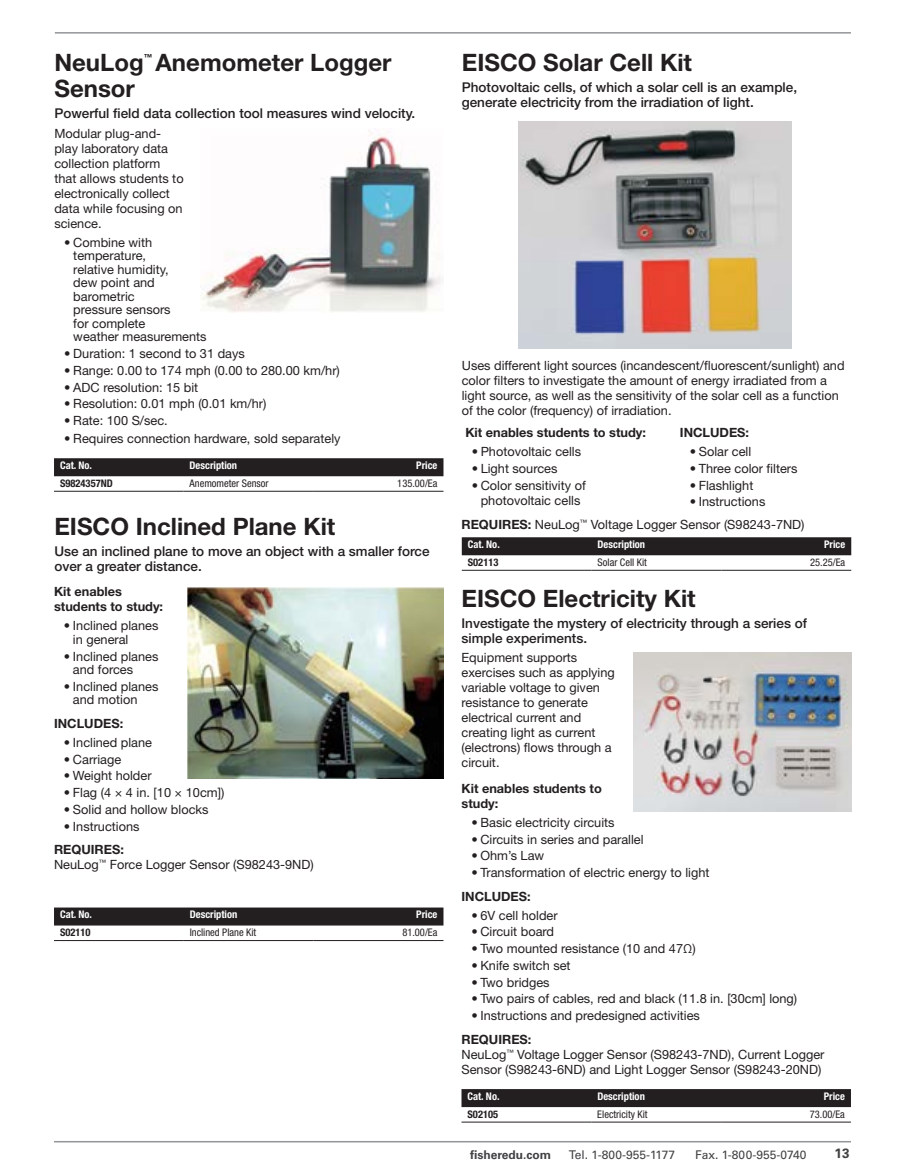
<style>
.page{position:relative;width:905px;height:1175px;background:#fff}
.page>*{position:absolute;margin:0;border:0;box-sizing:border-box;transform-origin:0 0}
.Coupon_Header_P{font:700 24px "Helvetica Neue LT Std";color:#231f20}
.Focus_Statement_P{font:500 13.5px/15px "Helvetica Neue LT Std";color:#231f20}
.t1{font:700 13.5px "Univers LT Std";color:#414042}
.Copy_Intro_P{font:12.75px/15px "Helvetica Neue LT Std";color:#231f20}
.Additional_Info_Copy{font:12.75px/15px "Helvetica Neue LT Std";color:#231f20}
.Copy_Intro_P-2{font:700 12.75px/15px "Helvetica Neue LT Std";color:#231f20}
.Additional_Info_Copy-2{font:700 12.75px "Helvetica Neue LT Std";color:#231f20}
.t2{font:12px "Univers LT Std";color:#414042}
.t3{font:700 12px "Univers LT Std";color:#414042}
.Theader{font:700 condensed 10.5px "Helvetica Neue LT Std";color:#fff}
.Tdata{font:condensed 10.5px "Helvetica Neue LT Std";color:#231f20}
.Tdata-right{font:condensed 10.5px "Helvetica Neue LT Std";color:#231f20}
.Tcatno{font:700 condensed 10.5px "Helvetica Neue LT Std";color:#231f20}
.Theader-right{font:700 condensed 10.5px "Helvetica Neue LT Std";color:#fff}
.Coupon_Header_P-2{font:700 8.4px "Helvetica Neue LT Std";color:#231f20}
.s1{font-weight:700}
</style>
<div class="page">
<hr style="left:54px;top:1140px;width:796px;height:2px;background:#939598">
<hr style="left:55px;top:32px;width:796px;height:2px;background:#939598">
<img style="left:633px;top:653px;width:218px;height:158px">
<img style="left:518px;top:121px;width:273px;height:227px">
<img style="left:188px;top:588px;width:255px;height:191px">
<img style="left:201px;top:130px;width:240px;height:183px">
<div style="left:461px;top:1089px;width:389px;height:18px;background:#231f20"></div>
<hr style="left:461px;top:1121px;width:130px;height:1px;background:#231f20">
<hr style="left:591px;top:1121px;width:130px;height:1px;background:#231f20">
<hr style="left:721px;top:1121px;width:129px;height:1px;background:#231f20">
<div style="left:462px;top:537px;width:389px;height:18px;background:#231f20"></div>
<hr style="left:462px;top:570px;width:129px;height:1px;background:#231f20">
<hr style="left:591px;top:570px;width:130px;height:1px;background:#231f20">
<hr style="left:721px;top:570px;width:130px;height:1px;background:#231f20">
<div style="left:54px;top:907px;width:389px;height:18px;background:#231f20"></div>
<hr style="left:54px;top:940px;width:130px;height:1px;background:#231f20">
<hr style="left:184px;top:940px;width:130px;height:1px;background:#231f20">
<hr style="left:314px;top:940px;width:129px;height:1px;background:#231f20">
<div style="left:54px;top:458px;width:389px;height:18px;background:#231f20"></div>
<hr style="left:54px;top:491px;width:129px;height:1px;background:#231f20">
<hr style="left:183px;top:491px;width:130px;height:1px;background:#231f20">
<hr style="left:313px;top:491px;width:130px;height:1px;background:#231f20">
<p class="Coupon_Header_P" style="left:54px;top:48px;width:91px">NeuLog</p>
<p class="Coupon_Header_P-2" style="left:144px;top:52px;width:10px">™</p>
<p class="Coupon_Header_P" style="left:155px;top:48px;width:237px">Anemometer Logger</p>
<p class="Coupon_Header_P" style="left:54px;top:73px;width:82px">Sensor</p>
<p class="Focus_Statement_P" style="left:54px;top:105px;width:362px">Powerful field data collection tool measures wind velocity.</p>
<p class="Copy_Intro_P" style="left:54px;top:126px;width:131px">Modular plug-and&shy;play laboratory data collection platform that allows students to electronically collect data while focusing on science.</p>
<p class="Copy_Intro_P" style="left:73px;top:235px;width:135px;line-height:13.5px;text-indent:-9px">• Combine with temperature,<br>relative humidity,<br>dew point and barometric<br>pressure sensors<br>for complete<br>weather measurements</p>
<p class="Copy_Intro_P" style="left:64px;top:346px;width:182px">• Duration: 1 second to 31 days</p>
<p class="Copy_Intro_P" style="left:64px;top:362px;width:277px">• Range: 0.00 to 174 mph (0.00 to 280.00 km/hr)</p>
<p class="Copy_Intro_P" style="left:64px;top:379px;width:135px">• ADC resolution: 15 bit</p>
<p class="Copy_Intro_P" style="left:64px;top:396px;width:203px">• Resolution: 0.01 mph (0.01 km/hr)</p>
<p class="Copy_Intro_P" style="left:64px;top:413px;width:105px">• Rate: 100 S/sec.</p>
<p class="Copy_Intro_P" style="left:64px;top:431px;width:278px">• Requires connection hardware, sold separately</p>
<p class="Theader" style="left:60px;top:458px;width:34px">Cat. No.</p>
<p class="Theader" style="left:189px;top:458px;width:49px">Description</p>
<p class="Theader-right" style="left:416px;top:458px;width:23px">Price</p>
<p class="Tcatno" style="left:60px;top:476px;width:54px">S9824357ND</p>
<p class="Tdata" style="left:189px;top:477px;width:81px">Anemometer Sensor</p>
<p class="Tdata-right" style="left:397px;top:477px;width:42px">135.00/Ea</p>
<p class="Coupon_Header_P" style="left:54px;top:511px;width:282px">EISCO Inclined Plane Kit</p>
<p class="Focus_Statement_P" style="left:54px;top:543px;width:376px">Use an inclined plane to move an object with a smaller force over a greater distance.</p>
<p class="Copy_Intro_P-2" style="left:54px;top:584px;width:111px">Kit enables students to study:</p>
<p class="Copy_Intro_P" style="left:73px;top:619px;width:87px;line-height:13.5px;text-indent:-9px">• Inclined planes in general</p>
<p class="Copy_Intro_P" style="left:73px;top:649px;width:87px;line-height:13.5px;text-indent:-9px">• Inclined planes and forces</p>
<p class="Copy_Intro_P" style="left:73px;top:679px;width:87px;line-height:13.5px;text-indent:-9px">• Inclined planes and motion</p>
<p class="Additional_Info_Copy-2" style="left:54px;top:715px;width:71px">INCLUDES:</p>
<p class="Copy_Intro_P" style="left:64px;top:734px;width:90px">• Inclined plane</p>
<p class="Copy_Intro_P" style="left:64px;top:751px;width:59px">• Carriage</p>
<p class="Copy_Intro_P" style="left:64px;top:768px;width:89px">• Weight holder</p>
<p class="Copy_Intro_P" style="left:64px;top:785px;width:162px">• Flag (4 × 4 in. [10 × 10cm])</p>
<p class="Copy_Intro_P" style="left:64px;top:801px;width:146px">• Solid and hollow blocks</p>
<p class="Copy_Intro_P" style="left:64px;top:818px;width:77px">• Instructions</p>
<p class="Additional_Info_Copy" style="left:54px;top:842px;width:261px"><span class="s1">REQUIRES:<br></span>NeuLog<sup>™</sup> Force Logger Sensor (S98243-9ND)</p>
<p class="Theader" style="left:60px;top:908px;width:34px">Cat. No.</p>
<p class="Theader" style="left:190px;top:908px;width:49px">Description</p>
<p class="Theader-right" style="left:416px;top:908px;width:23px">Price</p>
<p class="Tcatno" style="left:60px;top:926px;width:32px">S02110</p>
<p class="Tdata" style="left:190px;top:926px;width:68px">Inclined Plane Kit</p>
<p class="Tdata-right" style="left:402px;top:926px;width:37px">81.00/Ea</p>
<p class="Coupon_Header_P" style="left:462px;top:48px;width:232px">EISCO Solar Cell Kit</p>
<p class="Focus_Statement_P" style="left:462px;top:80px;width:337px">Photovoltaic cells, of which a solar cell is an example, generate electricity from the irradiation of light.</p>
<p class="Copy_Intro_P" style="left:462px;top:357px;width:384px">Uses different light sources (incandescent/fluorescent/sunlight) and color filters to investigate the amount of energy irradiated from a light source, as well as the sensitivity of the solar cell as a function of the color (frequency) of irradiation.</p>
<p class="Additional_Info_Copy-2" style="left:680px;top:425px;width:71px">INCLUDES:</p>
<p class="Copy_Intro_P" style="left:689px;top:444px;width:63px">• Solar cell</p>
<p class="Copy_Intro_P" style="left:689px;top:460px;width:109px">• Three color filters</p>
<p class="Copy_Intro_P" style="left:689px;top:477px;width:65px">• Flashlight</p>
<p class="Copy_Intro_P" style="left:689px;top:494px;width:77px">• Instructions</p>
<p class="Additional_Info_Copy" style="left:461px;top:517px;width:344px"><span class="s1">REQUIRES:</span> NeuLog<sup>™</sup> Voltage Logger Sensor (S98243-7ND)</p>
<p class="Copy_Intro_P-2" style="left:465px;top:425px;width:182px">Kit enables students to study:</p>
<p class="Copy_Intro_P" style="left:471px;top:444px;width:111px">• Photovoltaic cells</p>
<p class="Copy_Intro_P" style="left:471px;top:460px;width:87px">• Light sources</p>
<p class="Copy_Intro_P" style="left:471px;top:477px;width:116px;text-align:center">• Color sensitivity of photovoltaic cells</p>
<p class="Theader" style="left:468px;top:537px;width:34px">Cat. No.</p>
<p class="Theader" style="left:597px;top:537px;width:49px">Description</p>
<p class="Theader-right" style="left:824px;top:537px;width:23px">Price</p>
<p class="Tcatno" style="left:468px;top:555px;width:32px">S02113</p>
<p class="Tdata" style="left:597px;top:556px;width:51px">Solar Cell Kit</p>
<p class="Tdata-right" style="left:810px;top:556px;width:37px">25.25/Ea</p>
<p class="Coupon_Header_P" style="left:461px;top:583px;width:236px">EISCO Electricity Kit</p>
<p class="Focus_Statement_P" style="left:461px;top:615px;width:347px">Investigate the mystery of electricity through a series of simple experiments.</p>
<p class="Copy_Intro_P" style="left:461px;top:650px;width:155px">Equipment supports exercises such as applying variable voltage to given resistance to generate electrical current and creating light as current (electrons) flows through a circuit.</p>
<p class="Copy_Intro_P-2" style="left:461px;top:780px;width:142px">Kit enables students to study:</p>
<p class="Copy_Intro_P" style="left:471px;top:814px;width:145px">• Basic electricity circuits</p>
<p class="Copy_Intro_P" style="left:471px;top:831px;width:174px">• Circuits in series and parallel</p>
<p class="Copy_Intro_P" style="left:471px;top:848px;width:74px">• Ohm’s Law</p>
<p class="Copy_Intro_P" style="left:471px;top:864px;width:239px">• Transformation of electric energy to light</p>
<p class="Additional_Info_Copy-2" style="left:461px;top:888px;width:71px">INCLUDES:</p>
<p class="Copy_Intro_P" style="left:471px;top:907px;width:88px">• 6V cell holder</p>
<p class="Copy_Intro_P" style="left:471px;top:924px;width:84px">• Circuit board</p>
<p class="Copy_Intro_P" style="left:471px;top:941px;width:226px">• Two mounted resistance (10 and 47Ω)</p>
<p class="Copy_Intro_P" style="left:471px;top:957px;width:101px">• Knife switch set</p>
<p class="Copy_Intro_P" style="left:471px;top:974px;width:80px">• Two bridges</p>
<p class="Copy_Intro_P" style="left:471px;top:991px;width:327px">• Two pairs of cables, red and black (11.8 in. [30cm] long)</p>
<p class="Copy_Intro_P" style="left:471px;top:1007px;width:230px">• Instructions and predesigned activities</p>
<p class="Additional_Info_Copy" style="left:461px;top:1031px;width:364px"><span class="s1">REQUIRES:<br></span>NeuLog<sup>™</sup> Voltage Logger Sensor (S98243-7ND), Current Logger<br>Sensor (S98243-6ND) and Light Logger Sensor (S98243-20ND)</p>
<p class="Theader" style="left:467px;top:1089px;width:34px">Cat. No.</p>
<p class="Theader" style="left:597px;top:1089px;width:49px">Description</p>
<p class="Theader-right" style="left:823px;top:1089px;width:23px">Price</p>
<p class="Tcatno" style="left:467px;top:1107px;width:32px">S02105</p>
<p class="Tdata" style="left:597px;top:1107px;width:52px">Electricity Kit</p>
<p class="Tdata-right" style="left:809px;top:1107px;width:37px">73.00/Ea</p>
<p class="t3" style="left:470px;top:1147px;width:82px">fisheredu.com</p>
<p class="t2" style="left:569px;top:1147px;width:108px">Tel. 1-800-955-1177</p>
<p class="t2" style="left:695px;top:1147px;width:113px">Fax. 1-800-955-0740</p>
<p class="t1" style="left:834px;top:1145px;width:17px">13</p>
</div>
